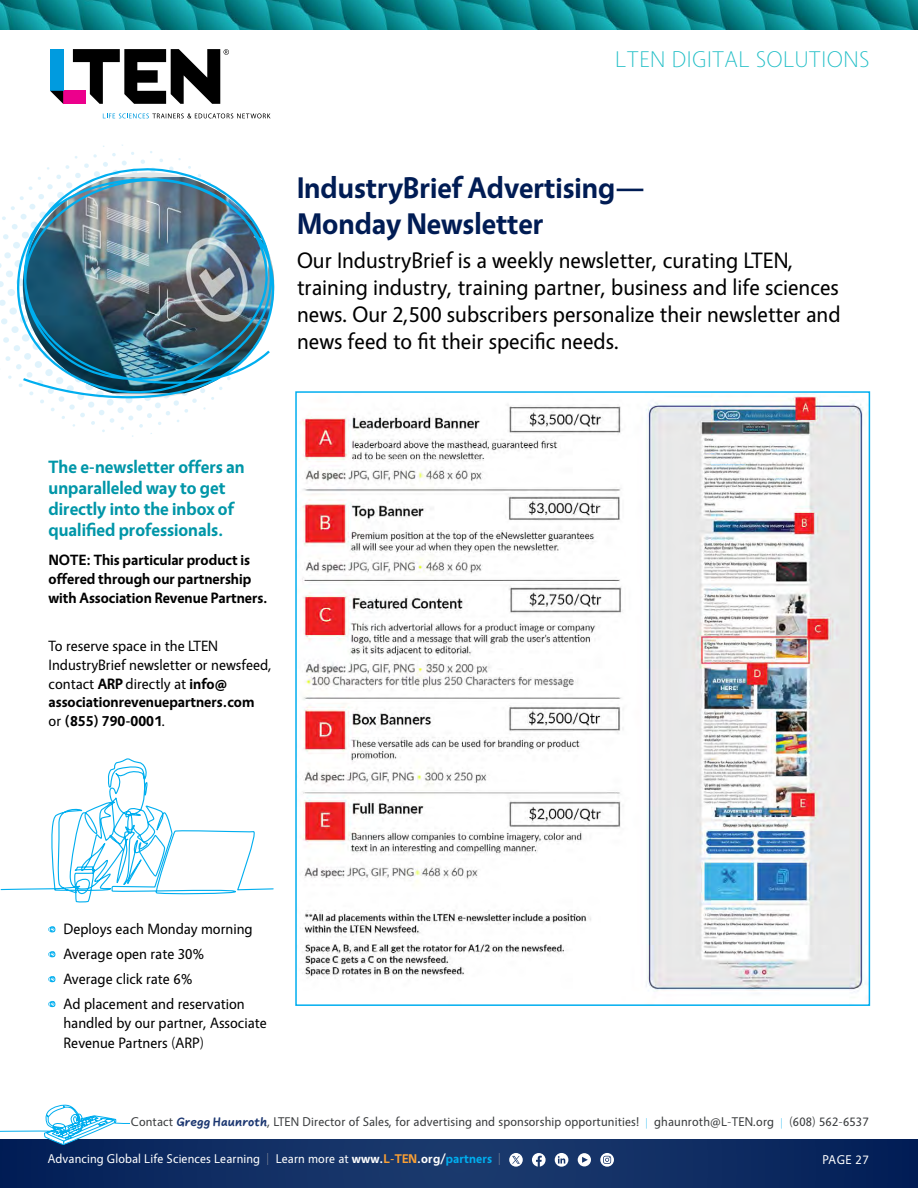
<style>
.page{position:relative;width:918px;height:1188px;background:#fff}
.page>*{position:absolute;margin:0;border:0;box-sizing:border-box;transform-origin:0 0}
.t1{font:700 30px/36px "Vegur";color:#001c54}
.t2{font:200 24px "Vegur";letter-spacing:.02em;color:#20bec6}
.t3{font:22.5px/27px "Vegur";color:#000}
.t4{font:700 18px/21px "Vegur";color:#0096a8}
.t5{font:15px/18.8px "Vegur";color:#000}
.t6{font:700 15px/18.8px "Vegur";color:#000}
.t7{font:12.75px "Vegur";letter-spacing:.01em;color:#3a3c3e}
.t8{font:12.75px "Vegur";letter-spacing:.01em;color:#fff}
.s1{font-weight:700}
.s2{font-family:"Uberhand Pro";font-weight:800;color:#1c3771}
.s3{font-weight:200;font-size:10.5px;color:#00aeef}
.s4{font-weight:200;font-size:12px;color:#aaa9aa}
.s5{font-weight:700;color:#f99f34}
.s6{font-weight:700;color:#00aeef}
</style>
<div class="page">
<div style="left:63px;top:91px;width:22px;height:13px;background:#ec008c"></div>
<div style="left:50px;top:49px;width:13px;height:42px;background:#009bdf"></div>
<svg style="left:50px;top:91px;width:13px;height:13px"></svg>
<svg style="left:103px;top:113px;width:168px;height:5px"></svg>
<svg style="left:73px;top:49px;width:156px;height:55px"></svg>
<svg style="left:0;top:1139px;width:918px;height:49px;background:#0f2c62"></svg>
<svg style="left:0;top:1104px;width:130px;height:41px"></svg>
<svg style="left:578px;top:1153px;width:13px;height:13px"></svg>
<svg style="left:532px;top:1153px;width:14px;height:14px"></svg>
<svg style="left:600px;top:1153px;width:14px;height:14px"></svg>
<svg style="left:555px;top:1153px;width:13px;height:14px"></svg>
<svg style="left:509px;top:1153px;width:14px;height:14px"></svg>
<img style="left:301px;top:394px;width:565px;height:600px">
<div style="left:295px;top:391px;width:575px;height:615px;border:2px solid #00aeef"></div>
<svg style="left:0;top:758px;width:274px;height:145px"></svg>
<svg style="left:48px;top:926px;width:8px;height:7px"></svg>
<svg style="left:48px;top:951px;width:8px;height:6px"></svg>
<svg style="left:48px;top:976px;width:8px;height:6px"></svg>
<svg style="left:48px;top:1001px;width:8px;height:6px"></svg>
<img style="left:0;top:0;width:918px;height:30px">
<svg style="left:0;top:144px;width:206px;height:293px"></svg>
<img style="left:8px;top:166px;width:267px;height:239px">
<h2 class="t2" style="left:615px;top:49px;width:256px">LTEN DIGITAL SOLUTIONS</h2>
<h1 class="t1" style="left:297px;top:171px;width:350px">IndustryBrief Advertising—<br>Monday Newsletter</h1>
<h3 class="t3" style="left:297px;top:247px;width:545px">Our IndustryBrief is a weekly newsletter, curating LTEN, training industry, training partner, business and life sciences news. Our 2,500 subscribers personalize their newsletter and news feed to fit their specific needs.</h3>
<p class="t4" style="left:49px;top:456px;width:198px">The e-newsletter offers an unparalleled way to get directly into the inbox of qualified professionals.</p>
<p class="t6" style="left:49px;top:551px;width:221px">NOTE: This particular product is offered through our partnership with Association Revenue Partners.</p>
<p class="t5" style="left:49px;top:637px;width:225px">To reserve space in the LTEN<br>IndustryBrief newsletter or newsfeed, contact <span class="s1">ARP</span> directly at <span class="s1">info@ associationrevenuepartners.com<br></span>or <span class="s1">(855) 790-0001</span>.</p>
<p class="t5" style="left:63px;top:917px;width:191px;line-height:24.9px">Deploys each Monday morning<br>Average open rate 30%<br>Average click rate 6%<br>Ad placement and reservation</p>
<p class="t5" style="left:63px;top:1014px;width:205px;line-height:19.5px">handled by our partner, Associate<br>Revenue Partners (ARP)</p>
<p class="t7" style="left:131px;top:1115px;width:739px">Contact <span class="s2">Gregg Haunroth</span>, LTEN Director of Sales, for advertising and sponsorship opportunities! <span class="s3">|</span> ghaunroth@L-TEN.org <span class="s3">|</span> (608) 562-6537</p>
<p class="t8" style="left:48px;top:1152px;width:454px">Advancing Global Life Sciences Learning <span class="s4">|</span> Learn more at <span class="s1">www.</span><span class="s5">L-TEN</span><span class="s1">.org/</span><span class="s6">partners</span> <span class="s4">|</span></p>
<p class="t8" style="left:822px;top:1153px;width:48px">PAGE 27</p>
</div>
